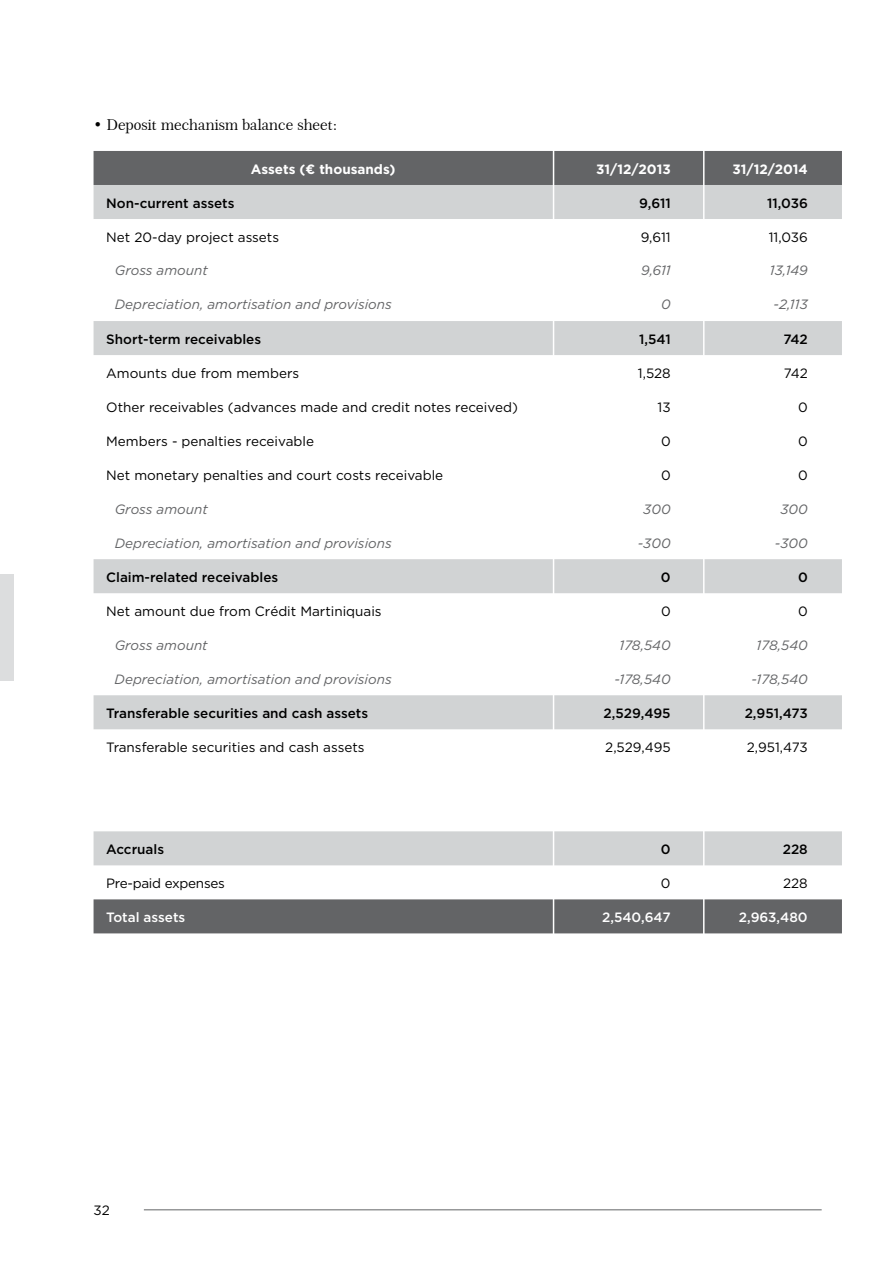
<style>
.page{position:relative;width:893px;height:1263px;background:#fff}
.page>*{position:absolute;margin:0;border:0;box-sizing:border-box;transform-origin:0 0}
.t1{font:15px "Century 751 BT Roman No 2 B";color:#000}
.t2{font:13.5px "Gotham HTF";color:#000}
.t3{font:italic 13.5px "Gotham HTF";color:#636466}
.t4{font:500 13.5px "Gotham HTF";color:#000}
.t5{font:700 13.5px "Gotham HTF";color:#fff}
.t6{font:500 13.5px "Gotham HTF";color:#fff}
.t7{font:13.5px "Gotham HTF";letter-spacing:-.02em;color:#000}
</style>
<div class="page">
<hr style="left:144px;top:1209px;width:678px;height:1px;background:#636466">
<div style="left:94px;top:151px;width:748px;height:34px;background:#636466"></div>
<svg style="left:94px;top:185px;width:748px;height:680px"></svg>
<div style="left:94px;top:899px;width:748px;height:34px;background:#636466"></div>
<div style="left:0;top:574px;width:14px;height:106px;background:#dcddde"></div>
<hr style="left:703px;top:145px;width:1px;height:807px;background:#fff">
<hr style="left:553px;top:145px;width:1px;height:807px;background:#fff">
<p class="t1" style="left:94px;top:116px;width:245px">• Deposit mechanism balance sheet:</p>
<p class="t5" style="left:251px;top:161px;width:146px">Assets (¤ thousands)</p>
<p class="t5" style="left:596px;top:161px;width:76px">31/12/2013</p>
<p class="t5" style="left:732px;top:161px;width:77px">31/12/2014</p>
<p class="t4" style="left:106px;top:195px;width:130px">Non-current assets</p>
<p class="t4" style="left:639px;top:195px;width:33px">9,611</p>
<p class="t4" style="left:767px;top:195px;width:42px">11,036</p>
<p class="t2" style="left:106px;top:229px;width:174px">Net 20-day project assets</p>
<p class="t2" style="left:641px;top:229px;width:32px">9,611</p>
<p class="t2" style="left:769px;top:229px;width:41px">11,036</p>
<p class="t3" style="left:115px;top:263px;width:95px">Gross amount</p>
<p class="t3" style="left:641px;top:263px;width:31px">9,611</p>
<p class="t3" style="left:770px;top:263px;width:39px">13,149</p>
<p class="t3" style="left:115px;top:297px;width:279px">Depreciation, amortisation and provisions</p>
<p class="t3" style="left:661px;top:297px;width:11px">0</p>
<p class="t3" style="left:774px;top:297px;width:36px">-2,113</p>
<p class="t4" style="left:106px;top:331px;width:156px">Short-term receivables</p>
<p class="t4" style="left:639px;top:331px;width:33px">1,541</p>
<p class="t4" style="left:783px;top:331px;width:26px">742</p>
<p class="t2" style="left:106px;top:365px;width:194px">Amounts due from members</p>
<p class="t2" style="left:638px;top:365px;width:34px">1,528</p>
<p class="t2" style="left:784px;top:365px;width:26px">742</p>
<p class="t2" style="left:106px;top:399px;width:413px">Other receivables (advances made and credit notes received)</p>
<p class="t2" style="left:658px;top:399px;width:15px">13</p>
<p class="t2" style="left:798px;top:399px;width:11px">0</p>
<p class="t2" style="left:106px;top:433px;width:209px">Members - penalties receivable</p>
<p class="t2" style="left:661px;top:433px;width:11px">0</p>
<p class="t2" style="left:798px;top:433px;width:11px">0</p>
<p class="t2" style="left:106px;top:467px;width:339px">Net monetary penalties and court costs receivable</p>
<p class="t2" style="left:661px;top:467px;width:11px">0</p>
<p class="t2" style="left:798px;top:467px;width:11px">0</p>
<p class="t3" style="left:115px;top:501px;width:95px">Gross amount</p>
<p class="t3" style="left:643px;top:501px;width:29px">300</p>
<p class="t3" style="left:780px;top:501px;width:29px">300</p>
<p class="t3" style="left:115px;top:535px;width:279px">Depreciation, amortisation and provisions</p>
<p class="t3" style="left:638px;top:535px;width:34px">-300</p>
<p class="t3" style="left:775px;top:535px;width:34px">-300</p>
<p class="t4" style="left:106px;top:569px;width:174px">Claim-related receivables</p>
<p class="t4" style="left:661px;top:569px;width:11px">0</p>
<p class="t4" style="left:798px;top:569px;width:11px">0</p>
<p class="t2" style="left:106px;top:604px;width:277px">Net amount due from Crédit Martiniquais</p>
<p class="t2" style="left:661px;top:604px;width:11px">0</p>
<p class="t2" style="left:798px;top:604px;width:11px">0</p>
<p class="t3" style="left:115px;top:637px;width:95px">Gross amount</p>
<p class="t3" style="left:619px;top:637px;width:53px">178,540</p>
<p class="t3" style="left:757px;top:637px;width:53px">178,540</p>
<p class="t3" style="left:115px;top:671px;width:279px">Depreciation, amortisation and provisions</p>
<p class="t3" style="left:614px;top:671px;width:58px">-178,540</p>
<p class="t3" style="left:751px;top:671px;width:58px">-178,540</p>
<p class="t4" style="left:106px;top:705px;width:264px">Transferable securities and cash assets</p>
<p class="t4" style="left:604px;top:705px;width:69px">2,529,495</p>
<p class="t4" style="left:745px;top:705px;width:65px">2,951,473</p>
<p class="t2" style="left:106px;top:740px;width:260px">Transferable securities and cash assets</p>
<p class="t2" style="left:605px;top:740px;width:67px">2,529,495</p>
<p class="t2" style="left:747px;top:740px;width:63px">2,951,473</p>
<p class="t4" style="left:106px;top:841px;width:60px">Accruals</p>
<p class="t4" style="left:661px;top:841px;width:11px">0</p>
<p class="t4" style="left:783px;top:841px;width:27px">228</p>
<p class="t7" style="left:106px;top:876px;width:120px">Pre-paid expenses</p>
<p class="t2" style="left:661px;top:876px;width:11px">0</p>
<p class="t2" style="left:783px;top:876px;width:26px">228</p>
<p class="t6" style="left:106px;top:910px;width:81px">Total assets</p>
<p class="t6" style="left:602px;top:910px;width:70px">2,540,647</p>
<p class="t6" style="left:739px;top:910px;width:70px">2,963,480</p>
<p class="t2" style="left:94px;top:1203px;width:18px">32</p>
</div>
